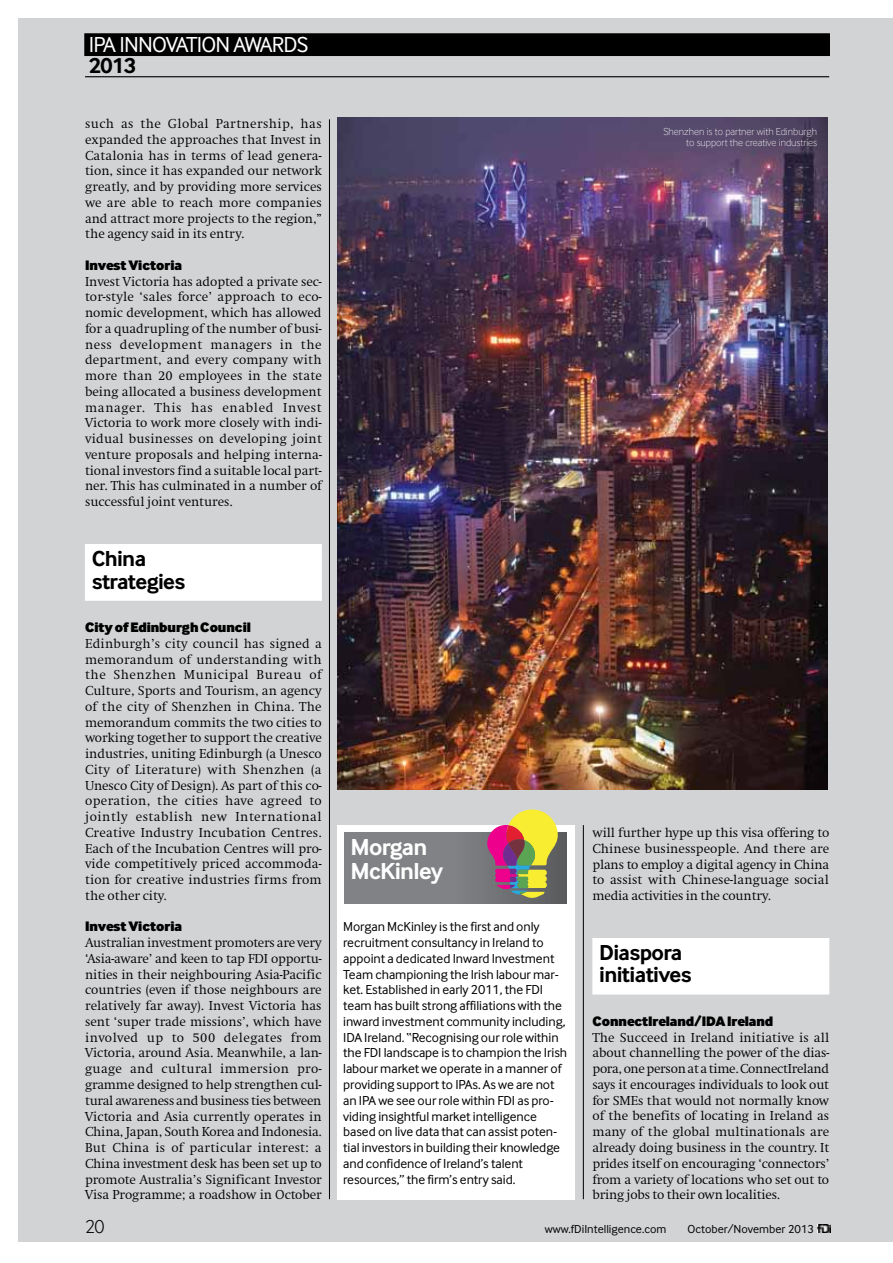
<style>
.page{position:relative;width:893px;height:1263px;background:#fff}
.page>*{position:absolute;margin:0;border:0;box-sizing:border-box;transform-origin:0 0}
.t1{font:700 24px/24px "Inter Face Corp";letter-spacing:-.03em;color:#fff}
.t2{font:700 22.5px/22.5px "Inter Face Corp";letter-spacing:-.03em;color:#000}
.t3{font:22.5px "Inter Face Corp";letter-spacing:-.035em;color:#fff}
.t4{font:300 19.5px "Inter Face Corp";color:#000}
.t5{font:900 14.25px "Inter Face Corp";letter-spacing:-.005em;color:#000}
.t6{font:300 13.5px/15.8px "Swift EF";letter-spacing:-.005em;color:#000;text-align:justify}
.t7{font:13.5px/15.8px "Inter Face Corp";letter-spacing:-.005em;color:#000}
.t8{font:12px "Inter Face Corp";color:#000}
.t9{font:100 10.5px/11.2px "Inter Face Corp";color:#fff;text-align:right}
</style>
<div class="page">
<div style="left:18px;top:19px;width:875px;height:1222px;background:#d1d3d4"></div>
<svg style="left:817px;top:1224px;width:13px;height:8px"></svg>
<div style="left:85px;top:545px;width:236px;height:55px;background:#fff"></div>
<div style="left:85px;top:544px;width:237px;height:57px;border:1px solid #fff"></div>
<div style="left:593px;top:938px;width:236px;height:56px;background:#fff"></div>
<hr style="left:329px;top:119px;width:1px;height:1080px;background:#000">
<hr style="left:583px;top:825px;width:1px;height:374px;background:#000">
<div style="left:85px;top:34px;width:744px;height:21px;background:#000"></div>
<div style="left:84px;top:33px;width:746px;height:23px;border:2px solid #000"></div>
<hr style="left:85px;top:76px;width:744px;height:1px;background:#000">
<div style="left:337px;top:825px;width:237px;height:374px;background:#fff"></div>
<div style="left:344px;top:833px;width:222px;height:71px;background:linear-gradient(to right,#8a8c8f,#646567)"></div>
<svg style="left:487px;top:809px;width:71px;height:89px;background:#b49069"></svg>
<img style="left:337px;top:118px;width:491px;height:672px">
<h2 class="t3" style="left:89px;top:32px;width:292px">Top Projects of the year 2012</h2>
<h2 class="t2" style="left:89px;top:55px;width:82px">GLOBAL</h2>
<h2 class="t3" style="left:89px;top:32px;width:50px">IPA Inno</h2>
<h2 class="t3" style="left:166px;top:32px;width:144px">vation awards</h2>
<h2 class="t2" style="left:89px;top:55px;width:49px">2013</h2>
<p class="t6" style="left:85px;top:116px;width:238px">such as the Global Partnership, has expanded the approaches that Invest in Catalonia has in terms of lead genera&shy;tion, since it has expanded our network greatly, and by providing more services we are able to reach more companies and attract more projects to the region,” the agency said in its entry.</p>
<p class="t5" style="left:85px;top:256px;width:99px">Invest Victoria</p>
<p class="t6" style="left:85px;top:274px;width:238px">Invest Victoria has adopted a private sec&shy;tor-style ‘sales force’ approach to eco&shy;nomic development, which has allowed for a quadrupling of the number of busi&shy;ness development managers in the department, and every company with more than 20 employees in the state being allocated a business development manager. This has enabled Invest Victoria to work more closely with indi&shy;vidual businesses on developing joint venture proposals and helping interna&shy;tional investors find a suitable local part&shy;ner. This has culminated in a number of successful joint ventures.</p>
<h2 class="t2" style="left:92px;top:547px;width:95px">China strategies</h2>
<p class="t5" style="left:85px;top:618px;width:167px">City of Edinburgh Council</p>
<p class="t6" style="left:85px;top:636px;width:238px">Edinburgh’s city council has signed a memorandum of understanding with the Shenzhen Municipal Bureau of Culture, Sports and Tourism, an agency of the city of Shenzhen in China. The memorandum commits the two cities to working together to support the creative industries, uniting Edinburgh (a Unesco City of Literature) with Shenzhen (a Unesco City of Design). As part of this co&shy;operation, the cities have agreed to jointly establish new International Creative Industry Incubation Centres.<br>Each of the Incubation Centres will pro&shy;vide competitively priced accommoda&shy;tion for creative industries firms from the other city.</p>
<p class="t5" style="left:85px;top:918px;width:99px">Invest Victoria</p>
<p class="t6" style="left:85px;top:935px;width:238px">Australian investment promoters are very ‘Asia-aware’ and keen to tap FDI opportu&shy;nities in their neighbouring Asia-Pacific countries (even if those neighbours are relatively far away). Invest Victoria has sent ‘super trade missions’, which have involved up to 500 delegates from Victoria, around Asia. Meanwhile, a lan&shy;guage and cultural immersion pro&shy;gramme designed to help strengthen cul&shy;tural awareness and business ties between Victoria and Asia currently operates in China, Japan, South Korea and Indonesia.<br>But China is of particular interest: a China investment desk has been set up to promote Australia’s Significant Investor Visa Programme; a roadshow in October</p>
<h1 class="t1" style="left:350px;top:835px;width:94px">Morgan<br>McKinley</h1>
<p class="t7" style="left:343px;top:919px;width:225px">Morgan McKinley is the first and only recruitment consultancy in Ireland to appoint a dedicated Inward Investment Team championing the Irish labour mar&shy;ket. Established in early 2011, the FDI team has built strong affiliations with the inward investment community including, IDA Ireland. “Recognising our role within the FDI landscape is to champion the Irish labour market we operate in a manner of providing support to IPAs. As we are not an IPA we see our role within FDI as pro&shy;viding insightful market intelligence based on live data that can assist poten&shy;tial investors in building their knowledge and confidence of Ireland’s talent resources,” the firm’s entry said.</p>
<p class="t9" style="left:663px;top:126px;width:155px">Shenzhen is to partner with Edinburgh to support the creative industries</p>
<p class="t6" style="left:592px;top:825px;width:238px">will further hype up this visa offering to Chinese businesspeople. And there are plans to employ a digital agency in China to assist with Chinese-language social media activities in the country.</p>
<h2 class="t2" style="left:599px;top:941px;width:94px">Diaspora initiatives</h2>
<p class="t5" style="left:592px;top:1012px;width:182px">ConnectIreland/IDA Ireland</p>
<p class="t6" style="left:592px;top:1030px;width:238px">The Succeed in Ireland initiative is all about channelling the power of the dias&shy;pora, one person at a time. ConnectIreland says it encourages individuals to look out for SMEs that would not normally know of the benefits of locating in Ireland as many of the global multinationals are already doing business in the country. It prides itself on encouraging ‘connectors’ from a variety of locations who set out to bring jobs to their own localities.</p>
<h3 class="t4" style="left:85px;top:1215px;width:21px">20</h3>
<p class="t8" style="left:545px;top:1222px;width:123px">www.fDiIntelligence.com</p>
<p class="t8" style="left:688px;top:1222px;width:128px">October/November 2013</p>
<p class="t8" style="left:801px;top:1222px;width:14px">07</p>
</div>
